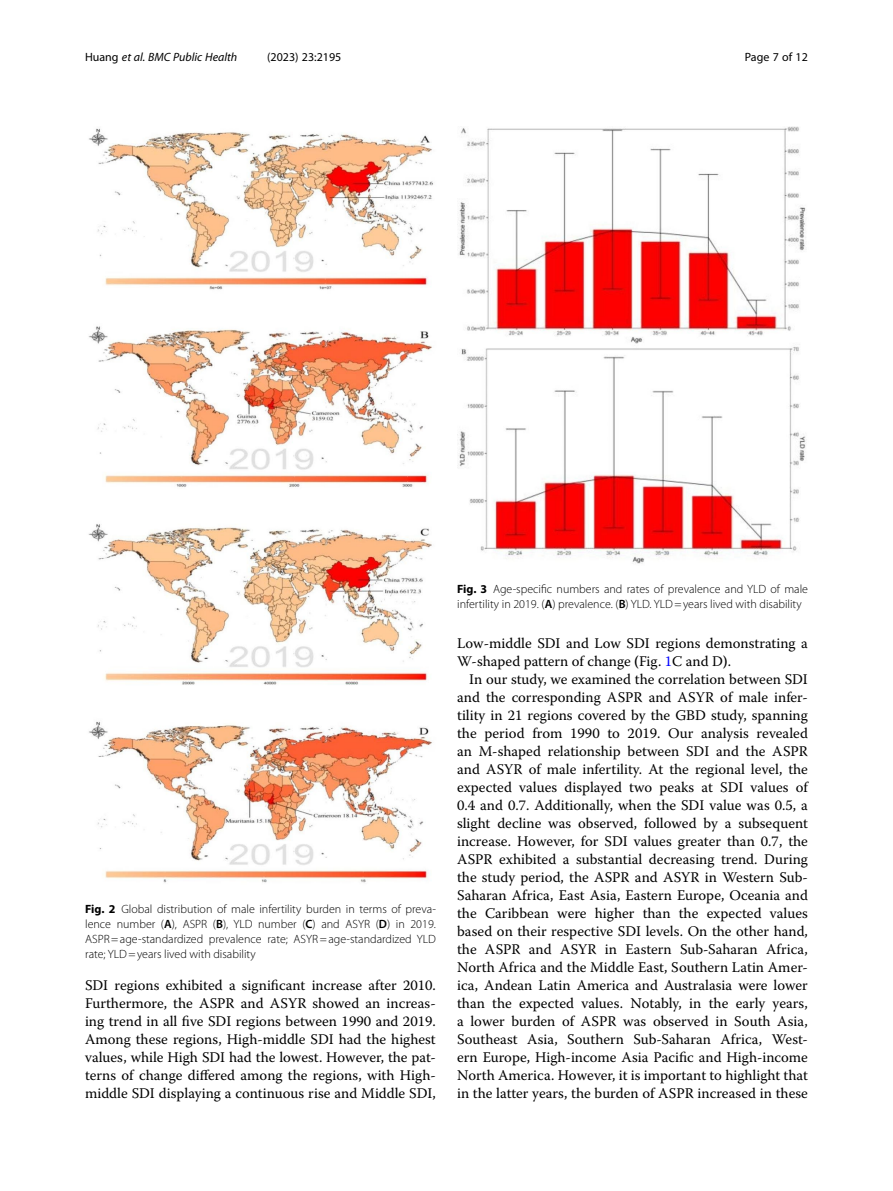
<style>
.page{position:relative;width:893px;height:1191px;background:#fff}
.page>*{position:absolute;margin:0;border:0;box-sizing:border-box;transform-origin:0 0}
.Body_Text_Indent{font:14.7px/18px "Warnock Pro";color:#000;text-align:justify}
.Figure_Caption{font:300 12px/15px "Myriad Pro";color:#000}
.t1{font:italic 12px "Myriad Pro";color:#000}
.t2{font:12px "Myriad Pro";color:#000}
.s1{font-style:normal}
.s2{font-weight:700}
.s3{font-weight:600}
.s4{color:#00f}
</style>
<div class="page">
<img style="left:457px;top:126px;width:349px;height:438px">
<img style="left:88px;top:128px;width:345px;height:755px">
<p class="t1" style="left:85px;top:50px;width:154px"><span class="s1">Huang</span> et al. BMC Public Health</p>
<p class="t2" style="left:267px;top:50px;width:76px">(2023) 23:2195</p>
<p class="t2" style="left:745px;top:50px;width:65px">Page 7 of 12</p>
<p class="Figure_Caption" style="left:85px;top:901px;width:352px;text-align:justify"><span class="s2">Fig. 2</span> Global distribution of male infertility burden in terms of preva&shy;lence number (<span class="s3">A</span>), ASPR (<span class="s3">B</span>), YLD number (<span class="s3">C</span>) and ASYR (<span class="s3">D</span>) in 2019.<br>ASPR=age-standardized prevalence rate; ASYR=age-standardized YLD rate; YLD=years lived with disability</p>
<p class="Body_Text_Indent" style="left:85px;top:976px;width:352px">SDI regions exhibited a significant increase after 2010.<br>Furthermore, the ASPR and ASYR showed an increas&shy;ing trend in all five SDI regions between 1990 and 2019.<br>Among these regions, High-middle SDI had the highest values, while High SDI had the lowest. However, the pat&shy;terns of change differed among the regions, with High&shy;middle SDI displaying a continuous rise and Middle SDI,</p>
<p class="Figure_Caption" style="left:457px;top:581px;width:352px"><span class="s2">Fig. 3</span> Age-specific numbers and rates of prevalence and YLD of male infertility in 2019. (<span class="s3">A</span>) prevalence. (<span class="s3">B</span>) YLD. YLD=years lived with disability</p>
<p class="Body_Text_Indent" style="left:457px;top:634px;width:352px">Low-middle SDI and Low SDI regions demonstrating a<br>W-shaped pattern of change <span class="s3">(</span>Fig. <span class="s4">1</span>C and D<span class="s3">)</span>.</p>
<p class="Body_Text_Indent" style="left:457px;top:670px;width:352px;text-indent:12px">In our study, we examined the correlation between SDI and the corresponding ASPR and ASYR of male infer&shy;tility in 21 regions covered by the GBD study, spanning the period from 1990 to 2019. Our analysis revealed an M-shaped relationship between SDI and the ASPR and ASYR of male infertility. At the regional level, the expected values displayed two peaks at SDI values of 0.4 and 0.7. Additionally, when the SDI value was 0.5, a slight decline was observed, followed by a subsequent increase. However, for SDI values greater than 0.7, the ASPR exhibited a substantial decreasing trend. During the study period, the ASPR and ASYR in Western Sub-Saharan Africa, East Asia, Eastern Europe, Oceania and the Caribbean were higher than the expected values based on their respective SDI levels. On the other hand, the ASPR and ASYR in Eastern Sub-Saharan Africa, North Africa and the Middle East, Southern Latin Amer&shy;ica, Andean Latin America and Australasia were lower than the expected values. Notably, in the early years, a lower burden of ASPR was observed in South Asia, Southeast Asia, Southern Sub-Saharan Africa, West&shy;ern Europe, High-income Asia Pacific and High-income North America. However, it is important to highlight that in the latter years, the burden of ASPR increased in these</p>
</div>
